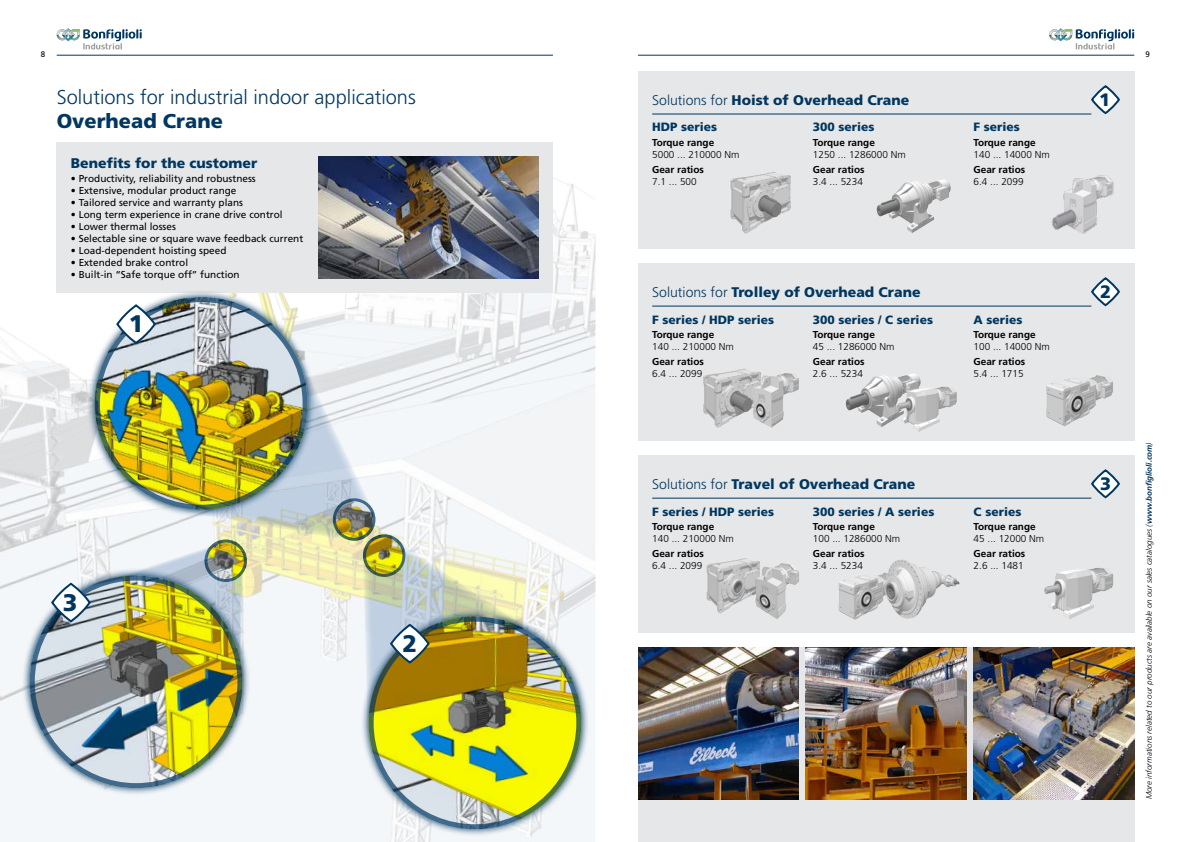
<style>
.page{position:relative;width:1191px;height:842px;background:#fff}
.page>*{position:absolute;margin:0;border:0;box-sizing:border-box;transform-origin:0 0}
.t1{font:900 24px "Frutiger";color:#003761}
.t2{font:300 20px "Frutiger";color:#003761}
.t3{font:900 20px "Frutiger";color:#003761}
.t4{font:900 18px "Frutiger";color:#003761}
.t5{font:900 14px "Frutiger";color:#003761}
.t6{font:900 12px "Frutiger";color:#003761}
.t7{font:10px "Frutiger";color:#000}
.t8{font:300 10px "Frutiger";color:#000}
.t9{font:700 10px "Frutiger";color:#000}
.t10{font:italic 300 8px "Frutiger";color:#000}
.t11{font:8px "Frutiger";color:#000}
.s1{font-weight:300}
.s2{font-weight:700;color:#003761}
</style>
<div class="page">
<hr style="left:57px;top:55px;width:496px;height:1px;background:#003761">
<hr style="left:638px;top:55px;width:496px;height:1px;background:#003761">
<svg style="left:57px;top:28px;width:85px;height:22px"></svg>
<svg style="left:1049px;top:28px;width:85px;height:22px"></svg>
<img style="left:0;top:145px;width:595px;height:697px">
<div style="left:57px;top:143px;width:496px;height:150px;background:#e6e7e8"></div>
<img style="left:318px;top:157px;width:221px;height:121px">
<svg style="left:87px;top:291px;width:228px;height:14px"></svg>
<svg style="left:361px;top:609px;width:228px;height:228px;fill:#f4f7f9"></svg>
<img style="left:369px;top:617px;width:212px;height:212px;border-radius:106px">
<svg style="left:22px;top:568px;width:228px;height:228px;fill:#f4f7f9"></svg>
<img style="left:30px;top:575px;width:212px;height:213px;border-radius:106px">
<img style="left:50px;top:305px;width:489px;height:425px">
<div style="left:638px;top:71px;width:496px;height:178px;background:#e6e7e8"></div>
<div style="left:638px;top:455px;width:496px;height:178px;background:#e6e7e8"></div>
<div style="left:638px;top:647px;width:496px;height:195px;background:#e6e7e8"></div>
<div style="left:638px;top:263px;width:496px;height:178px;background:#e6e7e8"></div>
<img style="left:806px;top:647px;width:160px;height:152px">
<img style="left:638px;top:647px;width:160px;height:152px">
<img style="left:973px;top:647px;width:161px;height:152px">
<svg style="left:1090px;top:86px;width:30px;height:29px"></svg>
<hr style="left:652px;top:114px;width:439px;height:1px;background:#003761">
<img style="left:730px;top:172px;width:61px;height:62px">
<img style="left:876px;top:179px;width:75px;height:54px">
<svg style="left:1090px;top:278px;width:30px;height:29px"></svg>
<hr style="left:652px;top:306px;width:439px;height:1px;background:#003761">
<svg style="left:1090px;top:470px;width:30px;height:29px"></svg>
<hr style="left:652px;top:498px;width:439px;height:1px;background:#003761">
<img style="left:1051px;top:175px;width:63px;height:59px">
<img style="left:1046px;top:375px;width:67px;height:51px">
<img style="left:703px;top:369px;width:45px;height:59px">
<img style="left:748px;top:371px;width:51px;height:57px">
<img style="left:838px;top:575px;width:40px;height:45px">
<img style="left:878px;top:560px;width:82px;height:59px">
<img style="left:845px;top:373px;width:76px;height:54px">
<img style="left:890px;top:380px;width:67px;height:52px">
<img style="left:1044px;top:568px;width:70px;height:51px">
<img style="left:706px;top:558px;width:93px;height:61px">
<p class="t11" style="left:41px;top:50px;width:6px">8</p>
<p class="t11" style="left:1145px;top:50px;width:6px">9</p>
<h2 class="t2" style="left:57px;top:86px;width:360px">Solutions for industrial indoor applications</h2>
<h2 class="t3" style="left:57px;top:109px;width:168px">Overhead Crane</h2>
<h3 class="t5" style="left:71px;top:154px;width:188px">Benefits for the customer</h3>
<p class="t7" style="left:71px;top:173px;width:186px">• Productivity, reliability and robustness</p>
<p class="t7" style="left:71px;top:185px;width:167px">• Extensive, modular product range</p>
<p class="t7" style="left:71px;top:197px;width:174px">• Tailored service and warranty plans</p>
<p class="t7" style="left:71px;top:209px;width:213px">• Long term experience in crane drive control</p>
<p class="t7" style="left:71px;top:221px;width:107px">• Lower thermal losses</p>
<p class="t7" style="left:71px;top:233px;width:234px">• Selectable sine or square wave feedback current</p>
<p class="t7" style="left:71px;top:245px;width:157px">• Load-dependent hoisting speed</p>
<p class="t7" style="left:71px;top:257px;width:119px">• Extended brake control</p>
<p class="t7" style="left:71px;top:269px;width:170px">• Built-in “Safe torque off” function</p>
<h3 class="t5" style="left:652px;top:92px;width:259px"><span class="s1">Solutions for</span> Hoist of Overhead Crane</h3>
<h3 class="t4" style="left:1099px;top:89px;width:13px">1</h3>
<p class="t6" style="left:652px;top:120px;width:67px">HDP series</p>
<p class="t9" style="left:652px;top:137px;width:64px">Torque range</p>
<p class="t8" style="left:652px;top:149px;width:89px">5000 ... 210000 Nm</p>
<p class="t9" style="left:652px;top:164px;width:53px">Gear ratios</p>
<p class="t8" style="left:652px;top:176px;width:46px">7.1 ... 500</p>
<p class="t6" style="left:813px;top:120px;width:63px">300 series</p>
<p class="t9" style="left:813px;top:137px;width:64px">Torque range</p>
<p class="t8" style="left:813px;top:149px;width:94px">1250 ... 1286000 Nm</p>
<p class="t9" style="left:813px;top:164px;width:53px">Gear ratios</p>
<p class="t8" style="left:813px;top:176px;width:52px">3.4 ... 5234</p>
<p class="t6" style="left:973px;top:120px;width:48px">F series</p>
<p class="t9" style="left:973px;top:137px;width:64px">Torque range</p>
<p class="t8" style="left:973px;top:149px;width:78px">140 ... 14000 Nm</p>
<p class="t9" style="left:973px;top:164px;width:53px">Gear ratios</p>
<p class="t8" style="left:973px;top:176px;width:52px">6.4 ... 2099</p>
<h1 class="t1" style="left:129px;top:309px;width:16px">1</h1>
<h1 class="t1" style="left:63px;top:588px;width:16px">3</h1>
<h1 class="t1" style="left:402px;top:629px;width:16px">2</h1>
<h3 class="t5" style="left:652px;top:284px;width:270px"><span class="s1">Solutions for</span> Trolley of Overhead Crane</h3>
<h3 class="t4" style="left:1100px;top:281px;width:13px">2</h3>
<p class="t6" style="left:652px;top:312px;width:124px">F series / HDP series</p>
<p class="t9" style="left:652px;top:329px;width:64px">Torque range</p>
<p class="t8" style="left:652px;top:341px;width:83px">140 ... 210000 Nm</p>
<p class="t9" style="left:652px;top:356px;width:53px">Gear ratios</p>
<p class="t8" style="left:652px;top:368px;width:52px">6.4 ... 2099</p>
<p class="t6" style="left:813px;top:312px;width:122px">300 series / C series</p>
<p class="t9" style="left:813px;top:329px;width:64px">Torque range</p>
<p class="t8" style="left:813px;top:341px;width:83px">45 ... 1286000 Nm</p>
<p class="t9" style="left:813px;top:356px;width:53px">Gear ratios</p>
<p class="t8" style="left:813px;top:368px;width:52px">2.6 ... 5234</p>
<p class="t6" style="left:973px;top:312px;width:51px">A series</p>
<p class="t9" style="left:973px;top:329px;width:64px">Torque range</p>
<p class="t8" style="left:973px;top:341px;width:78px">100 ... 14000 Nm</p>
<p class="t9" style="left:973px;top:356px;width:53px">Gear ratios</p>
<p class="t8" style="left:973px;top:368px;width:52px">5.4 ... 1715</p>
<h3 class="t5" style="left:652px;top:476px;width:265px"><span class="s1">Solutions for</span> Travel of Overhead Crane</h3>
<h3 class="t4" style="left:1100px;top:473px;width:13px">3</h3>
<p class="t6" style="left:652px;top:504px;width:124px">F series / HDP series</p>
<p class="t9" style="left:652px;top:521px;width:64px">Torque range</p>
<p class="t8" style="left:652px;top:533px;width:83px">140 ... 210000 Nm</p>
<p class="t9" style="left:652px;top:548px;width:53px">Gear ratios</p>
<p class="t8" style="left:652px;top:560px;width:52px">6.4 ... 2099</p>
<p class="t6" style="left:813px;top:504px;width:123px">300 series / A series</p>
<p class="t9" style="left:813px;top:521px;width:64px">Torque range</p>
<p class="t8" style="left:813px;top:533px;width:89px">100 ... 1286000 Nm</p>
<p class="t9" style="left:813px;top:548px;width:53px">Gear ratios</p>
<p class="t8" style="left:813px;top:560px;width:52px">3.4 ... 5234</p>
<p class="t6" style="left:973px;top:504px;width:49px">C series</p>
<p class="t9" style="left:973px;top:521px;width:64px">Torque range</p>
<p class="t8" style="left:973px;top:533px;width:72px">45 ... 12000 Nm</p>
<p class="t9" style="left:973px;top:548px;width:53px">Gear ratios</p>
<p class="t8" style="left:973px;top:560px;width:52px">2.6 ... 1481</p>
<p class="t10" style="left:1144px;top:799px;width:359px;rotate:-90deg">More informations related to our products are available on our sales catalogues (<span class="s2">www.bonfiglioli.com</span>)</p>
</div>
